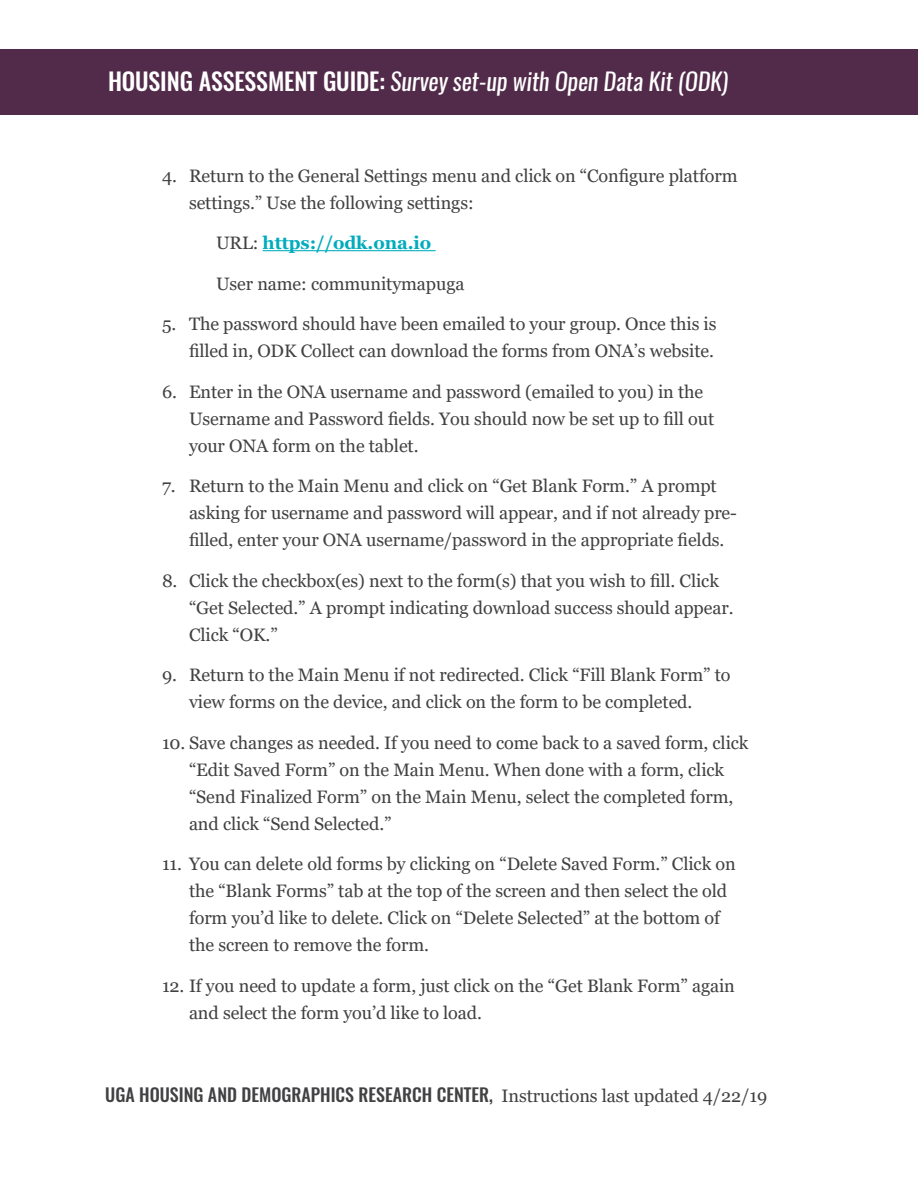
<style>
.page{position:relative;width:918px;height:1188px;background:#fff}
.page>*{position:absolute;margin:0;border:0;box-sizing:border-box;transform-origin:0 0}
.t1{font:italic 24px "Oswald";letter-spacing:-.005em;color:#fff}
.t2{font:18px/27px "Georgia";letter-spacing:-.005em;color:#414042}
.t3{font:500 18px "Oswald";color:#414042}
.t4{font:700 18px "Georgia";letter-spacing:-.005em;color:#00acbd}
.s1{font-weight:500;font-style:normal}
.s2{font-weight:400;color:#414042}
.s3{font-family:"Georgia";font-weight:400}
</style>
<div class="page">
<hr style="left:263px;top:250px;width:173px;height:1px;background:#00acbd">
<div style="left:0;top:49px;width:918px;height:65px;background:#522b4a"></div>
<h1 class="t1" style="left:108px;top:65px;width:622px"><span class="s1">HOUSING ASSESSMENT GUIDE:</span> Survey set-up with Open Data Kit (ODK)</h1>
<p class="t2" style="left:189px;top:162px;width:550px;text-indent:-27px">4. Return to the General Settings menu and click on “Configure platform settings.” Use the following settings:</p>
<p class="t4" style="left:216px;top:231px;width:217px"><span class="s2">URL:</span> https://odk.ona.io</p>
<p class="t2" style="left:216px;top:270px;width:250px">User name: communitymapuga</p>
<p class="t2" style="left:162px;top:311px;width:556px;text-align:right">5. The password should have been emailed to your group. Once this is filled in, ODK Collect can download the forms from ONA’s website.</p>
<p class="t2" style="left:189px;top:378px;width:527px;text-indent:-27px">6. Enter in the ONA username and password (emailed to you) in the<br>Username and Password fields. You should now be set up to fill out your ONA form on the tablet.</p>
<p class="t2" style="left:189px;top:473px;width:550px;text-indent:-27px">7. Return to the Main Menu and click on “Get Blank Form.” A prompt asking for username and password will appear, and if not already pre&shy;filled, enter your ONA username/password in the appropriate fields.</p>
<p class="t2" style="left:189px;top:567px;width:546px;text-indent:-27px">8. Click the checkbox(es) next to the form(s) that you wish to fill. Click “Get Selected.” A prompt indicating download success should appear.<br>Click “OK.”</p>
<p class="t2" style="left:189px;top:662px;width:543px;text-indent:-27px">9. Return to the Main Menu if not redirected. Click “Fill Blank Form” to view forms on the device, and click on the form to be completed.</p>
<p class="t2" style="left:189px;top:729px;width:561px;text-indent:-27px">10. Save changes as needed. If you need to come back to a saved form, click “Edit Saved Form” on the Main Menu. When done with a form, click “Send Finalized Form” on the Main Menu, select the completed form, and click “Send Selected.”</p>
<p class="t2" style="left:189px;top:851px;width:548px;text-indent:-27px">11. You can delete old forms by clicking on “Delete Saved Form.” Click on the “Blank Forms” tab at the top of the screen and then select the old form you’d like to delete. Click on “Delete Selected” at the bottom of the screen to remove the form.</p>
<p class="t2" style="left:189px;top:972px;width:547px;text-indent:-27px">12. If you need to update a form, just click on the “Get Blank Form” again and select the form you’d like to load.</p>
<p class="t3" style="left:105px;top:1083px;width:664px">UGA HOUSING AND DEMOGRAPHICS RESEARCH CENTER, <span class="s3">Instructions last updated 4/22/19</span></p>
</div>
